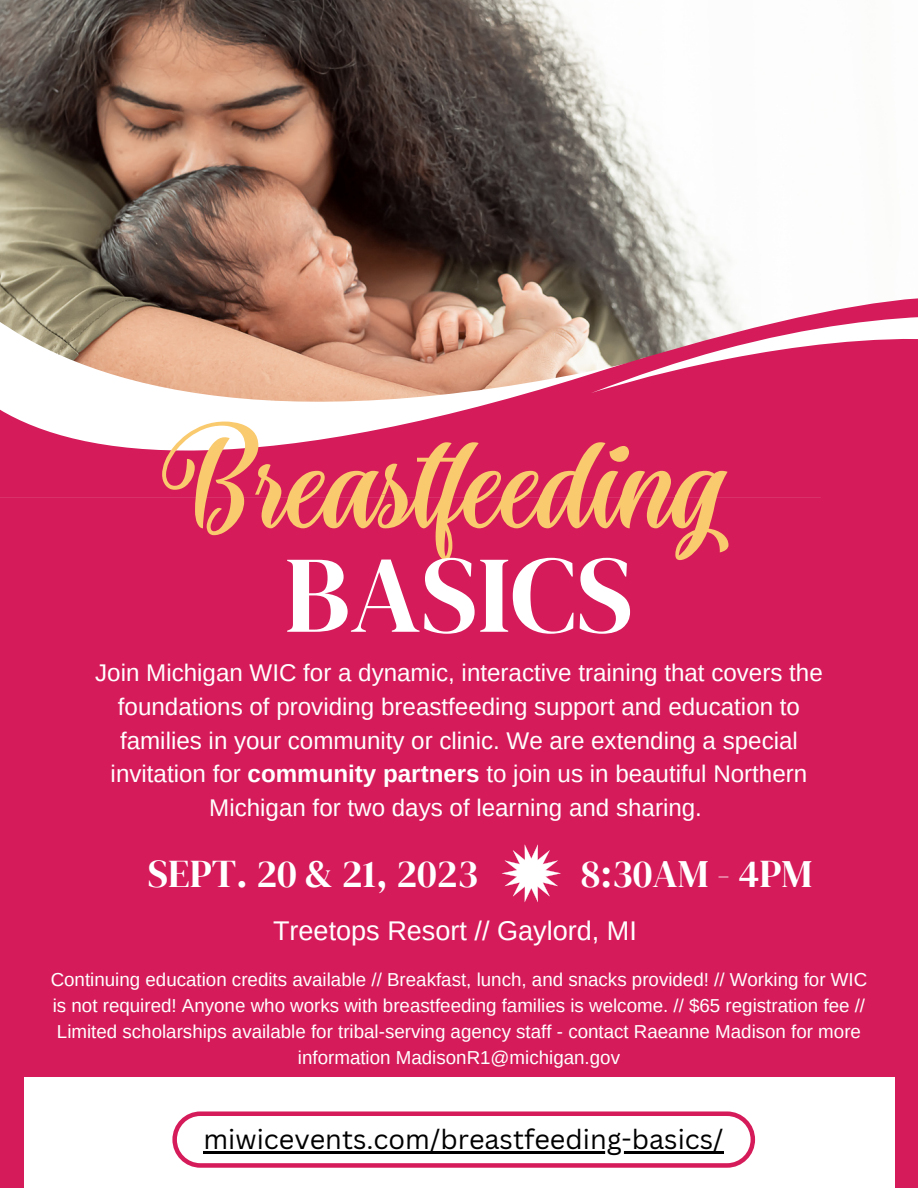
<style>
.page{position:relative;width:918px;height:1188px;background:#d51b5a}
.page>*{position:absolute;margin:0;border:0;box-sizing:border-box;transform-origin:0 0}
.t1{font:152.55px "The Mumbai Sticker";color:#faca6f}
.t2{font:109.05px "DM Serif Display";color:#fff}
.t3{font:39px "DM Serif Display";color:#fff}
.t4{font:27px "Canva Sans";color:#000}
.t5{font:27px "Arimo";color:#fff}
.t6{font:24.15px/33.8px "Arimo";color:#fff;text-align:center}
.t7{font:18.75px/25.8px "Arimo";color:#fff;text-align:center}
.s1{font-weight:700}
</style>
<div class="page">
<img style="left:0;top:0;width:918px;height:297px">
<svg style="left:0;top:297px;width:918px;height:154px"></svg>
<svg style="left:591px;top:316px;width:327px;height:77px"></svg>
<div style="left:24px;top:1077px;width:870px;height:111px;background:#fff"></div>
<svg style="left:502px;top:844px;width:59px;height:58px"></svg>
<svg style="left:172px;top:1111px;width:583px;height:57px"></svg>
<hr style="left:204px;top:1151px;width:520px;height:2px;background:#000">
<p class="t1" style="left:187px;top:406px;width:538px">Breastfeeding</p>
<p class="t2" style="left:285px;top:519px;width:350px">BASICS</p>
<p class="t6" style="left:95px;top:656px;width:729px">Join Michigan WIC for a dynamic, interactive training that covers the foundations of providing breastfeeding support and education to families in your community or clinic. We are extending a special invitation for <span class="s1">community partners</span> to join us in beautiful Northern Michigan for two days of learning and sharing.</p>
<p class="t3" style="left:148px;top:846px;width:332px">SEPT. 20 &amp; 21, 2023</p>
<p class="t3" style="left:581px;top:846px;width:233px">8:30AM - 4PM</p>
<p class="t5" style="left:273px;top:915px;width:365px">Treetops Resort // Gaylord, MI</p>
<p class="t7" style="left:51px;top:967px;width:818px">Continuing education credits available // Breakfast, lunch, and snacks provided! // Working for WIC is not required! Anyone who works with breastfeeding families is welcome. // $65 registration fee // Limited scholarships available for tribal-serving agency staff - contact Raeanne Madison for more information MadisonR1@michigan.gov</p>
<p class="t4" style="left:204px;top:1120px;width:522px">miwicevents.com/breastfeeding-basics/</p>
</div>
